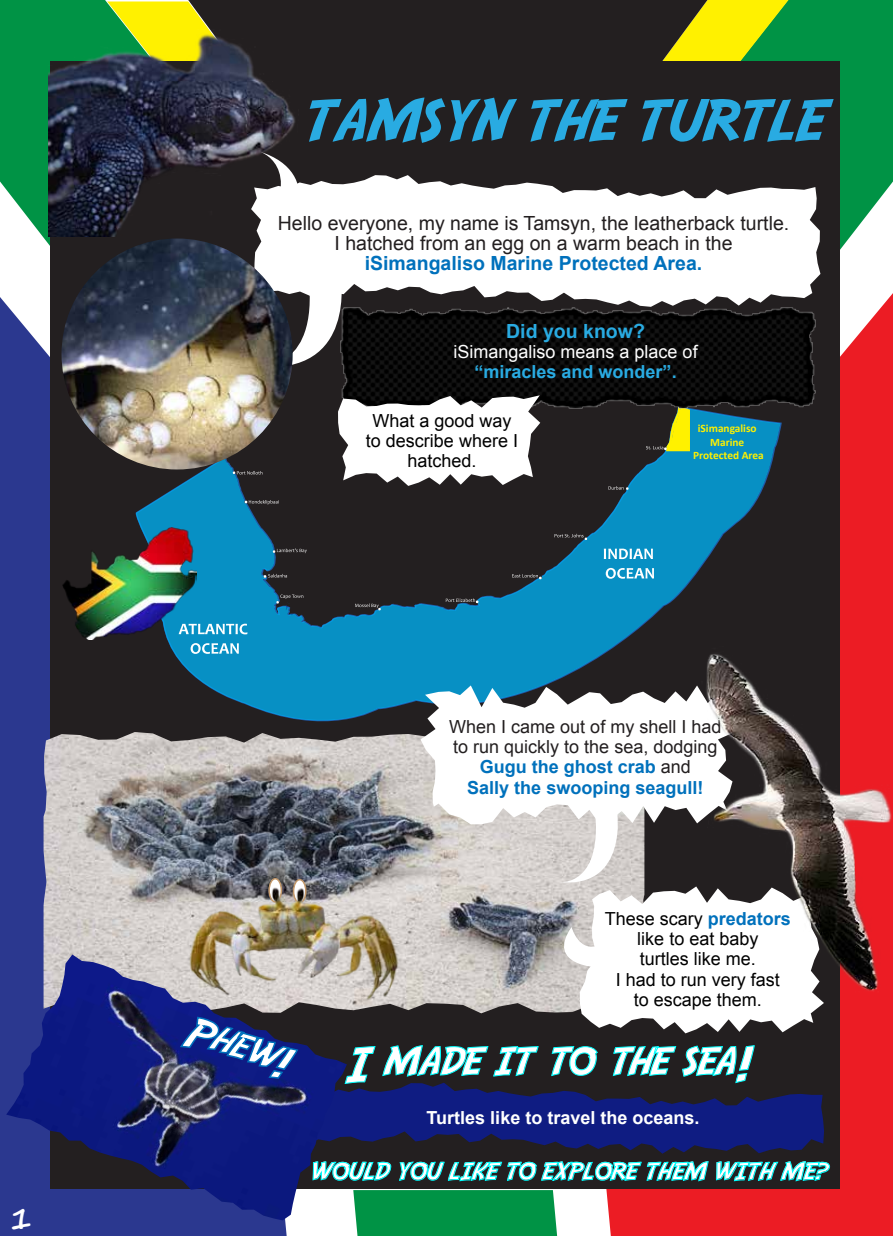
<style>
.page{position:relative;width:893px;height:1236px;background:#fff}
.page>*{position:absolute;margin:0;border:0;box-sizing:border-box;transform-origin:0 0}
.t1{font:57px "Adventure";color:#29abe2}
.t2{font:48px "Adventure";color:#fff}
.t3{font:45px "Adventure";color:#fff}
.t4{font:700 30px "Segoe Print";color:#fff}
.t5{font:24px "Adventure";color:#fff}
.t6{font:19.5px/20.2px "Arial";color:#231f20;text-align:center}
.t7{font:700 19.5px "Arial";color:#0071bc}
.t8{font:700 19.5px "Arial";color:#29abe2}
.t9{font:18px/20.2px "Arial";color:#000;text-align:center}
.t10{font:18px/20.2px "Arial";color:#231f20;text-align:center}
.t11{font:700 18px "Arial";color:#fff}
.t12{font:18px "Arial";color:#fff}
.t13{font:700 18px "Arial";color:#29abe2}
.t14{font:700 11.4px/13.6px "Calibri";color:#fff100;text-align:center}
.s1{font-weight:700;color:#0071bc}
</style>
<div class="page">
<div style="left:0;top:297px;width:286px;height:939px;background:#2b388f"></div>
<div style="left:606px;top:294px;width:286px;height:942px;background:#ec1c24"></div>
<div style="left:353px;top:1190px;width:204px;height:46px;background:#009345"></div>
<div style="left:51px;top:62px;width:789px;height:1128px;background:#231f20"></div>
<svg style="left:0;top:0;width:892px;height:255px"></svg>
<svg style="left:256px;top:266px;width:29px;height:46px"></svg>
<img style="left:44px;top:732px;width:376px;height:223px">
<img style="left:6px;top:955px;width:341px;height:265px">
<img style="left:178px;top:805px;width:646px;height:349px">
<svg style="left:135px;top:512px;width:285px;height:227px"></svg>
<svg style="left:136px;top:407px;width:636px;height:314px"></svg>
<svg style="left:273px;top:549px;width:34px;height:4px"></svg>
<svg style="left:355px;top:604px;width:26px;height:6px"></svg>
<svg style="left:608px;top:486px;width:20px;height:4px"></svg>
<svg style="left:233px;top:471px;width:29px;height:4px"></svg>
<svg style="left:554px;top:534px;width:40px;height:6px"></svg>
<svg style="left:196px;top:624px;width:51px;height:10px"></svg>
<svg style="left:190px;top:643px;width:49px;height:11px"></svg>
<svg style="left:512px;top:574px;width:30px;height:5px"></svg>
<svg style="left:446px;top:598px;width:32px;height:9px"></svg>
<svg style="left:244px;top:500px;width:35px;height:5px"></svg>
<svg style="left:276px;top:595px;width:27px;height:20px"></svg>
<svg style="left:262px;top:574px;width:25px;height:15px"></svg>
<svg style="left:604px;top:549px;width:49px;height:10px"></svg>
<svg style="left:605px;top:568px;width:49px;height:11px"></svg>
<svg style="left:420px;top:685px;width:276px;height:140px;background:#e0e4e5"></svg>
<img style="left:696px;top:646px;width:196px;height:353px">
<img style="left:62px;top:527px;width:134px;height:113px">
<img style="left:48px;top:29px;width:250px;height:208px">
<img style="left:62px;top:238px;width:230px;height:232px;border-radius:116px">
<img style="left:285px;top:252px;width:585px;height:212px">
<svg style="left:338px;top:395px;width:202px;height:91px;background:#cfcecf"></svg>
<svg style="left:312px;top:1161px;width:79px;height:20px"></svg>
<svg style="left:399px;top:1161px;width:309px;height:20px"></svg>
<svg style="left:716px;top:1161px;width:114px;height:20px"></svg>
<h3 class="t4" style="left:10px;top:1190px;width:23px">1</h3>
<h1 class="t1" style="left:302px;top:82px;width:522px">TAMSYN THE TURTLE</h1>
<p class="t6" style="left:278px;top:213px;width:513px">Hello everyone, my name is Tamsyn, the leatherback turtle.<br>I hatched from an egg on a warm beach in the</p>
<p class="t7" style="left:365px;top:251px;width:339px">iSimangaliso Marine Protected Area.</p>
<p class="t8" style="left:506px;top:318px;width:140px">Did you know?</p>
<p class="t12" style="left:453px;top:340px;width:246px">iSimangaliso means a place of</p>
<p class="t13" style="left:474px;top:360px;width:204px">“miracles and wonder”.</p>
<p class="t9" style="left:366px;top:411px;width:154px">What a good way to describe where I hatched.</p>
<p class="t14" style="left:693px;top:422px;width:72px">iSimangaliso<br>Marine<br>Protected Area</p>
<p class="t10" style="left:449px;top:717px;width:274px">When I came out of my shell I had to run quickly to the sea, dodging<br><span class="s1">Gugu the ghost crab</span> and<br><span class="s1">Sally the swooping seagull!</span></p>
<h3 class="t3" style="left:196px;top:1002px;width:106px;rotate:19deg">Phew!</h3>
<p class="t9" style="left:604px;top:909px;width:188px">These scary <span class="s1">predators </span>like to eat baby<br>turtles like me.<br>I had to run very fast<br>to escape them.</p>
<h2 class="t2" style="left:345px;top:1032px;width:403px">I made it to the sea!</h2>
<p class="t11" style="left:426px;top:1106px;width:274px">Turtles like to travel the oceans.</p>
<h3 class="t5" style="left:310px;top:1155px;width:519px">WOULD YOU LIKE TO EXPLORE THEM WITH ME?</h3>
</div>
